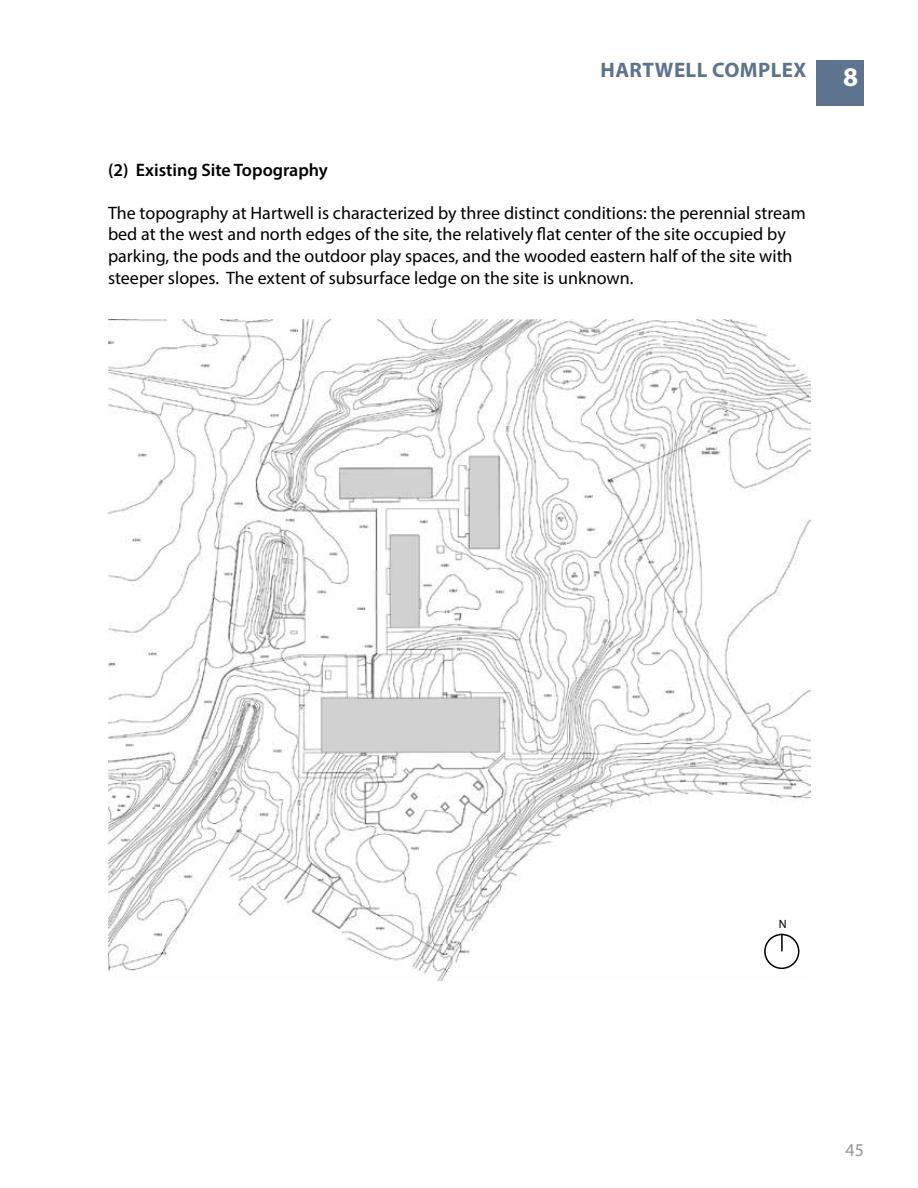
<style>
.page{position:relative;width:918px;height:1188px;background:#fff}
.page>*{position:absolute;margin:0;border:0;box-sizing:border-box;transform-origin:0 0}
.t1{font:700 27px "Myriad Pro";color:#fff}
.t2{font:700 21px "Myriad Pro";letter-spacing:.02em;color:#5e748e}
.t3{font:18px/21.6px "Myriad Pro";color:#000}
.t4{font:600 18px "Myriad Pro";color:#000}
.t5{font:18px "Myriad Pro";color:#939598}
.t6{font:12px "Myriad Pro";color:#000}
</style>
<div class="page">
<div style="left:816px;top:60px;width:48px;height:46px;background:#5e748e"></div>
<img style="left:108px;top:320px;width:702px;height:661px">
<div style="left:764px;top:934px;width:35px;height:35px;border:2px solid #000;border-radius:50%"></div>
<svg style="left:781px;top:934px;width:2px;height:17px"></svg>
<p class="t2" style="left:600px;top:56px;width:207px">HARTWELL COMPLEX</p>
<h1 class="t1" style="left:843px;top:59px;width:16px">8</h1>
<p class="t4" style="left:108px;top:158px;width:221px">(2) Existing Site Topography</p>
<p class="t3" style="left:108px;top:202px;width:699px">The topography at Hartwell is characterized by three distinct conditions: the perennial stream bed at the west and north edges of the site, the relatively flat center of the site occupied by parking, the pods and the outdoor play spaces, and the wooded eastern half of the site with steeper slopes. The extent of subsurface ledge on the site is unknown.</p>
<p class="t6" style="left:779px;top:916px;width:9px">N</p>
<p class="t5" style="left:846px;top:1139px;width:20px">45</p>
</div>
